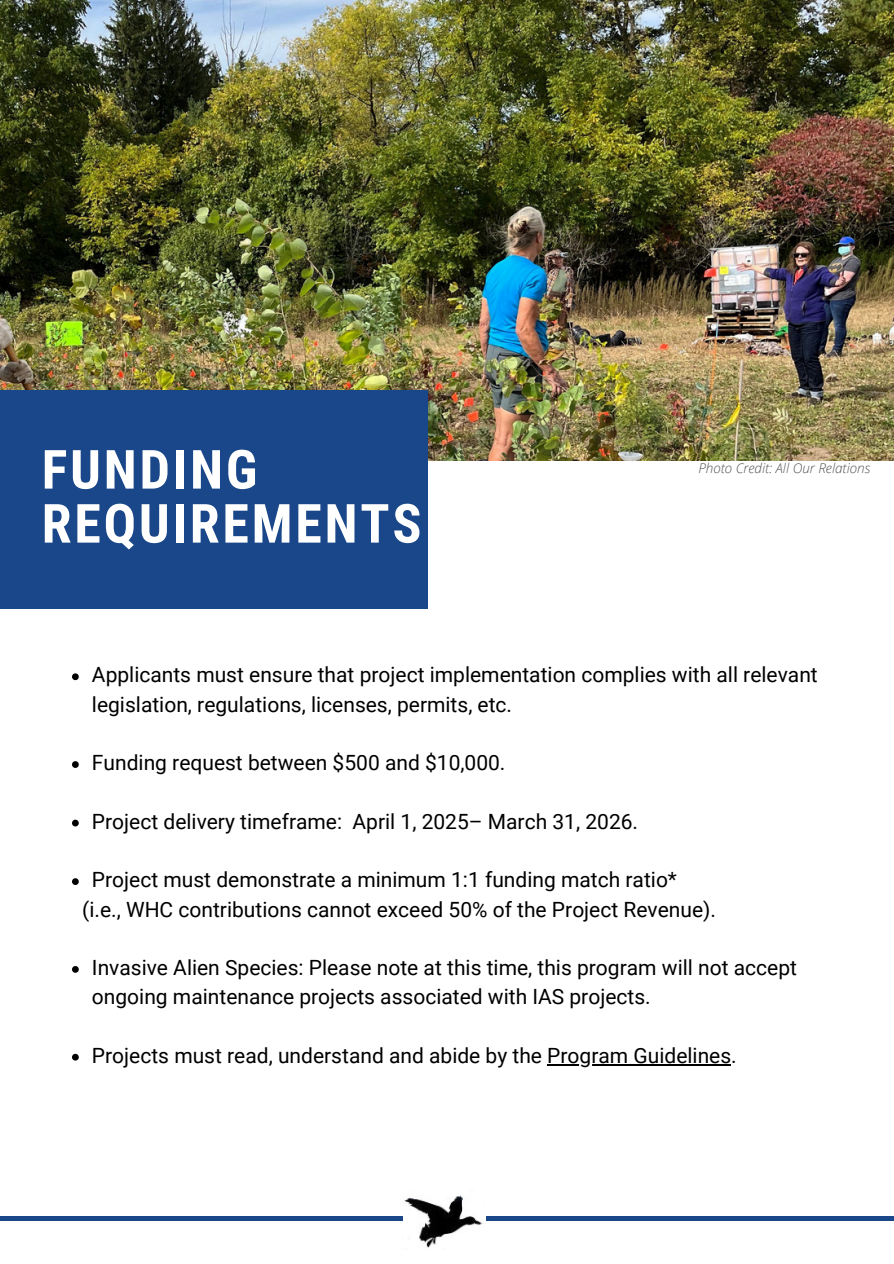
<style>
.page{position:relative;width:894px;height:1264px;background:#fff}
.page>*{position:absolute;margin:0;border:0;box-sizing:border-box;transform-origin:0 0}
.t1{font:700 54px/54px "Roboto Condensed";letter-spacing:.05em;color:#fff}
.t2{font:21px/29.2px "Roboto";color:#000}
.t3{font:italic 300 13.5px "Open Sans";color:#545454}
</style>
<div class="page">
<img style="left:0;top:0;width:893px;height:460px">
<div style="left:0;top:390px;width:428px;height:218px;background:#1a4789"></div>
<img style="left:402px;top:1195px;width:81px;height:53px">
<hr style="left:0;top:1216px;width:402px;height:4px;background:#1a4789">
<hr style="left:485px;top:1216px;width:408px;height:4px;background:#1a4789">
<svg style="left:72px;top:673px;width:7px;height:7px"></svg>
<svg style="left:72px;top:761px;width:7px;height:7px"></svg>
<svg style="left:72px;top:819px;width:7px;height:7px"></svg>
<svg style="left:72px;top:878px;width:7px;height:7px"></svg>
<svg style="left:72px;top:966px;width:7px;height:6px"></svg>
<svg style="left:72px;top:1053px;width:7px;height:7px"></svg>
<hr style="left:547px;top:1063px;width:184px;height:2px;background:#000">
<h1 class="t1" style="left:42px;top:443px;width:381px">FUNDING<br>REQUIREMENTS</h1>
<p class="t3" style="left:698px;top:458px;width:173px">Photo Credit: All Our Relations</p>
<p class="t2" style="left:92px;top:660px;width:727px">Applicants must ensure that project implementation complies with all relevant legislation, regulations, licenses, permits, etc.</p>
<p class="t2" style="left:92px;top:748px;width:415px">Funding request between $500 and $10,000.</p>
<p class="t2" style="left:92px;top:807px;width:547px">Project delivery timeframe: April 1, 2025– March 31, 2026.</p>
<p class="t2" style="left:92px;top:865px;width:586px">Project must demonstrate a minimum 1:1 funding match ratio*</p>
<p class="t2" style="left:82px;top:894px;width:635px">(i.e., WHC contributions cannot exceed 50% of the Project Revenue).</p>
<h2 class="t2" style="left:92px;top:953px;width:706px">Invasive Alien Species: Please note at this time, this program will not accept ongoing maintenance projects associated with IAS projects.</h2>
<p class="t2" style="left:92px;top:1041px;width:646px">Projects must read, understand and abide by the Program Guidelines.</p>
</div>
